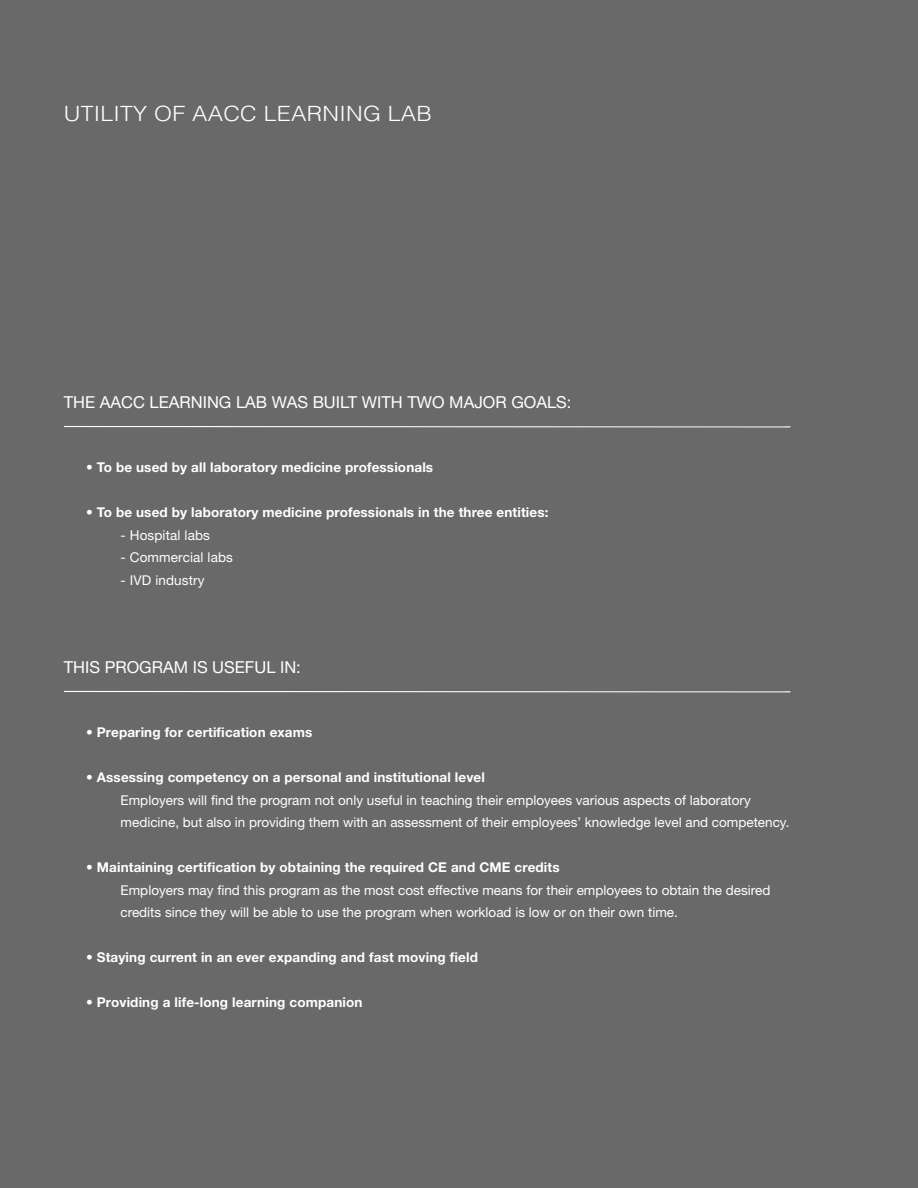
<style>
.page{position:relative;width:918px;height:1188px;background:#696969}
.page>*{position:absolute;margin:0;border:0;box-sizing:border-box;transform-origin:0 0}
.t1{font:300 21px "Helvetica LT Std";letter-spacing:.01em;color:#fff;scale:1.1 1}
.t2{font:16.5px "Helvetica Neue LT Std";color:#fff}
.t3{font:13.5px "Helvetica Neue LT Std";color:#fff}
.t4{font:700 13.5px "Helvetica Neue LT Std";letter-spacing:.01em;color:#fff}
</style>
<div class="page">
<hr style="left:64px;top:426px;width:726px;height:1px;background:#fff">
<hr style="left:64px;top:691px;width:726px;height:1px;background:#fff">
<p class="t1" style="left:64px;top:101px;width:336px">UTILITY OF AACC LEARNING LAB</p>
<p class="t2" style="left:64px;top:392px;width:509px">THE AACC LEARNING LAB WAS BUILT WITH TWO MAJOR GOALS:</p>
<p class="t4" style="left:86px;top:459px;width:349px">• To be used by all laboratory medicine professionals</p>
<p class="t4" style="left:86px;top:504px;width:464px">• To be used by laboratory medicine professionals in the three entities:</p>
<p class="t3" style="left:121px;top:527px;width:91px">- Hospital labs</p>
<p class="t3" style="left:121px;top:549px;width:114px">- Commercial labs</p>
<p class="t3" style="left:121px;top:572px;width:86px">- IVD industry</p>
<p class="t2" style="left:64px;top:657px;width:239px">THIS PROGRAM IS USEFUL IN:</p>
<p class="t4" style="left:86px;top:724px;width:228px">• Preparing for certification exams</p>
<p class="t4" style="left:86px;top:769px;width:400px">• Assessing competency on a personal and institutional level</p>
<p class="t3" style="left:121px;top:792px;width:632px">Employers will find the program not only useful in teaching their employees various aspects of laboratory</p>
<p class="t3" style="left:121px;top:814px;width:670px">medicine, but also in providing them with an assessment of their employees’ knowledge level and competency.</p>
<p class="t4" style="left:86px;top:859px;width:475px">• Maintaining certification by obtaining the required CE and CME credits</p>
<p class="t3" style="left:121px;top:882px;width:651px">Employers may find this program as the most cost effective means for their employees to obtain the desired</p>
<p class="t3" style="left:121px;top:904px;width:559px">credits since they will be able to use the program when workload is low or on their own time.</p>
<p class="t4" style="left:86px;top:949px;width:393px">• Staying current in an ever expanding and fast moving field</p>
<p class="t4" style="left:86px;top:994px;width:278px">• Providing a life-long learning companion</p>
</div>
